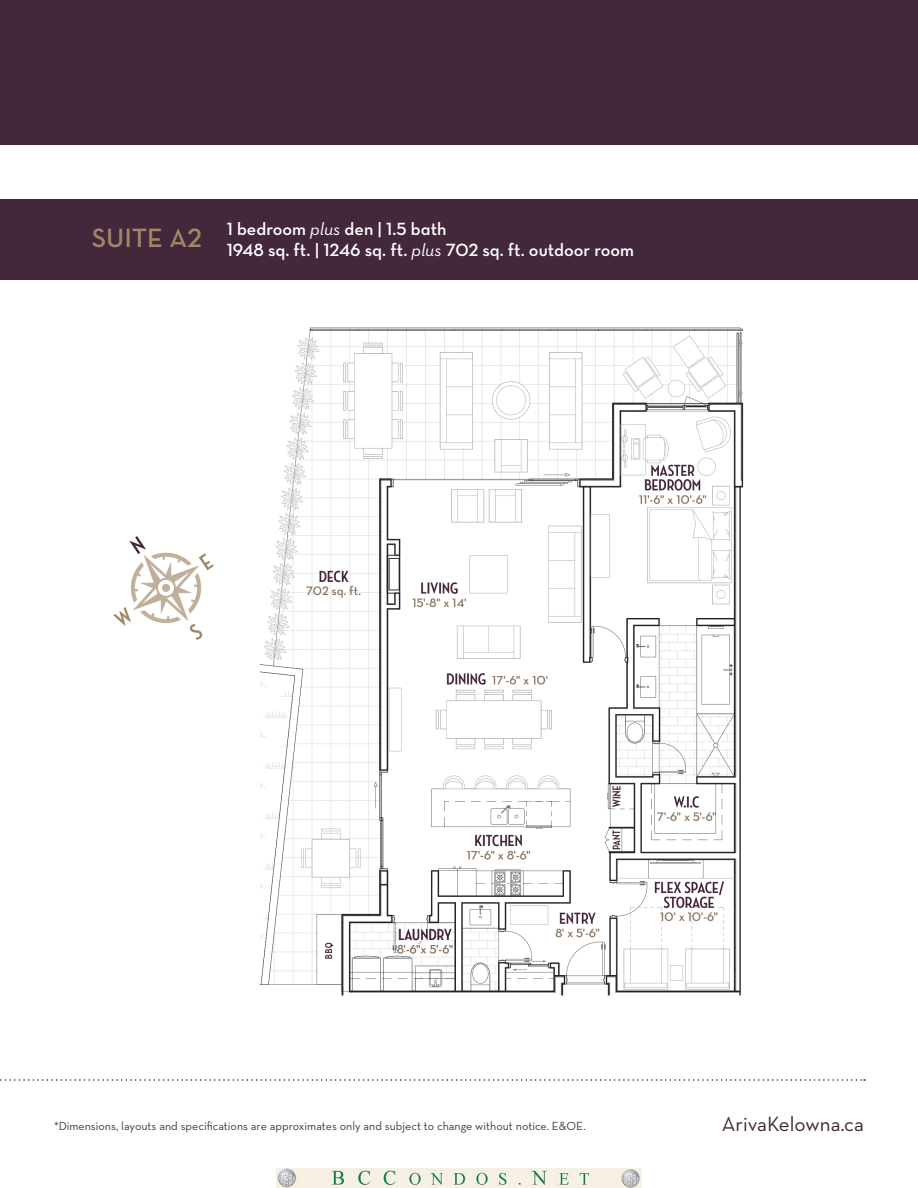
<style>
.page{position:relative;width:918px;height:1188px;background:#fff}
.page>*{position:absolute;margin:0;border:0;box-sizing:border-box;transform-origin:0 0}
.t1{font:27px "Neutra Text Demi Alt";color:#a28568}
.t2{font:21px "Neutra Text";color:#43273a}
.t3{font:18px "Neutra Text Demi Alt";color:#fff}
.t4{font:12px "Neutra Text";color:#3e3e3f}
.s1{font-family:"Neutra Text";font-style:italic}
</style>
<div class="page">
<svg style="left:0;top:1079px;width:865px;height:2px"></svg>
<img style="left:113px;top:327px;width:631px;height:669px">
<div style="left:0;top:199px;width:918px;height:81px;background:#43273a"></div>
<div style="left:0;top:0;width:918px;height:145px;background:#43273a"></div>
<img style="left:277px;top:1168px;width:365px;height:20px">
<p class="t1" style="left:92px;top:222px;width:112px">SUITE A2</p>
<p class="t3" style="left:227px;top:218px;width:221px">1 bedroom <span class="s1">plus</span> den | 1.5 bath</p>
<p class="t3" style="left:227px;top:239px;width:409px">1948 sq. ft. | 1246 sq. ft. <span class="s1">plus</span> 702 sq. ft. outdoor room</p>
<p class="t4" style="left:54px;top:1118px;width:533px">*Dimensions, layouts and specifications are approximates only and subject to change without notice. E&amp;OE.</p>
<p class="t2" style="left:722px;top:1111px;width:144px">ArivaKelowna.ca</p>
</div>
